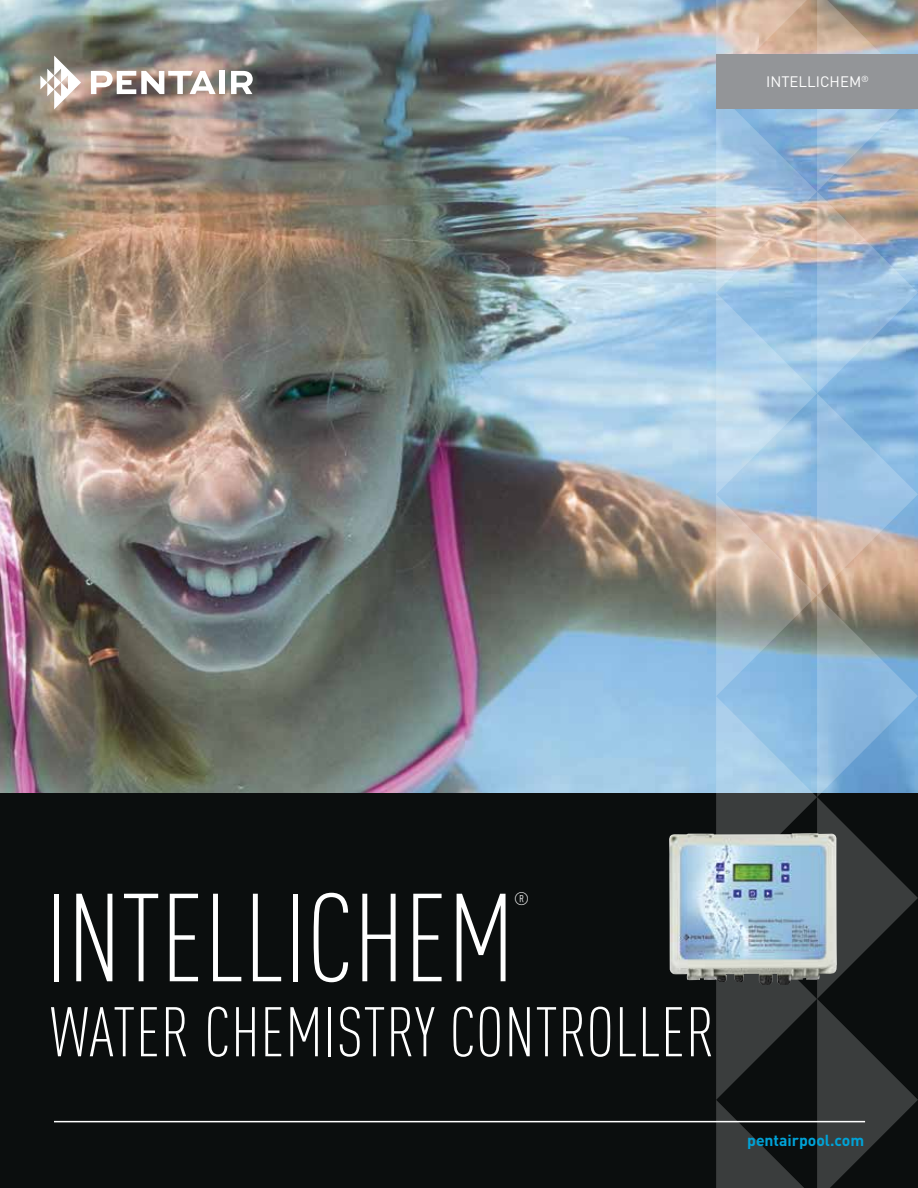
<style>
.page{position:relative;width:918px;height:1188px;background:#fff}
.page>*{position:absolute;margin:0;border:0;box-sizing:border-box;transform-origin:0 0}
.t1{font:300 condensed 123px "DIN Pro";color:#fff}
.t2{font:300 condensed 69px "DIN Pro";letter-spacing:.01em;color:#fff}
.t3{font:300 condensed 18px "DIN Pro";color:#fff}
.t4{font:700 15.75px "DIN Pro";color:#00a3d8}
.t5{font:15px "DIN Pro";color:#fff}
</style>
<div class="page">
<img style="left:0;top:0;width:716px;height:794px">
<div style="left:0;top:794px;width:918px;height:394px;background:#0b0e0e"></div>
<svg style="left:40px;top:56px;width:41px;height:53px"></svg>
<svg style="left:91px;top:71px;width:125px;height:23px"></svg>
<div style="left:219px;top:71px;width:6px;height:23px;background:#fff"></div>
<svg style="left:231px;top:71px;width:22px;height:23px"></svg>
<svg style="left:716px;top:0;width:202px;height:1188px"></svg>
<div style="left:717px;top:54px;width:201px;height:55px;background:#939598"></div>
<hr style="left:54px;top:1121px;width:811px;height:1px;background:#fff">
<img style="left:669px;top:833px;width:168px;height:152px">
<p class="t5" style="left:766px;top:70px;width:104px">INTELLICHEM<sup>®</sup></p>
<h1 class="t1" style="left:45px;top:851px;width:471px">INTELLICHEM</h1>
<p class="t3" style="left:514px;top:886px;width:17px">®</p>
<p class="t2" style="left:51px;top:983px;width:665px">WATER CHEMISTRY CONTROLLER</p>
<p class="t4" style="left:747px;top:1127px;width:119px">pentairpool.com</p>
</div>
